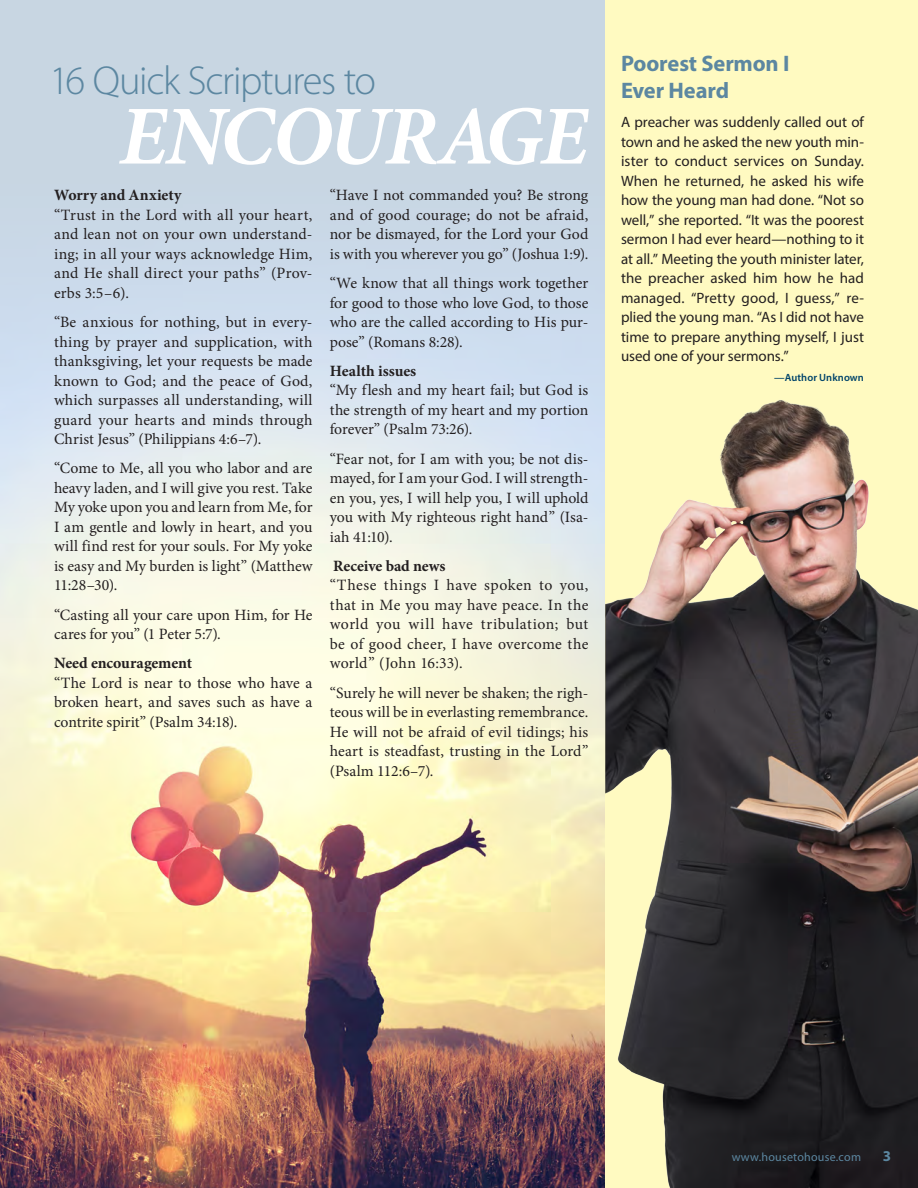
<style>
.page{position:relative;width:918px;height:1188px;background:#fff}
.page>*{position:absolute;margin:0;border:0;box-sizing:border-box;transform-origin:0 0}
.Body_Serif{font:italic 700 84px "Minion Pro";letter-spacing:-.03em;color:#fff}
.Body_Serif-2{font:300 40.5px "Myriad Pro";letter-spacing:-.035em;color:#5c87a1}
.Side_Article_Heading{font:700 22.5px/27px "Myriad Pro";letter-spacing:-.005em;color:#5c87a1}
.Body_Serif-3{font:15.75px/19.5px "Minion Pro";letter-spacing:.005em;color:#231f20;text-align:justify}
.Body_Serif-4{font:700 15.75px "Minion Pro";letter-spacing:-.005em;color:#231f20}
.Body_Sans-Serif{font:15px/19.5px "Myriad Pro";letter-spacing:-.005em;color:#231f20;text-align:justify}
.t1{font:700 15px "Myriad Pro";color:#5c87a1}
.t2{font:12px "Myriad Pro";letter-spacing:.02em;color:#5c87a1}
.Body_Sans-Serif-2{font:600 10.5px "Myriad Pro";letter-spacing:.01em;color:#00446a}
</style>
<div class="page">
<div style="left:0;top:0;width:608px;height:1188px;background:#c8d6e2"></div>
<img style="left:0;top:294px;width:605px;height:894px">
<div style="left:605px;top:0;width:313px;height:1188px;background:#fffac1"></div>
<img style="left:605px;top:400px;width:313px;height:788px">
<p class="Body_Serif-2" style="left:50px;top:56px;width:328px">16 Quick Scriptures to</p>
<p class="Body_Serif" style="left:119px;top:77px;width:470px">ENCOURAGE</p>
<p class="Body_Serif-4" style="left:54px;top:184px;width:129px">Worry and Anxiety</p>
<p class="Body_Serif-3" style="left:54px;top:205px;width:260px">“Trust in the Lord with all your heart, and lean not on your own understand&shy;ing; in all your ways acknowledge Him, and He shall direct your paths” (Prov&shy;erbs 3:5–6).</p>
<p class="Body_Serif-3" style="left:54px;top:312px;width:260px">“Be anxious for nothing, but in every&shy;thing by prayer and supplication, with thanksgiving, let your requests be made known to God; and the peace of God, which surpasses all understanding, will guard your hearts and minds through Christ Jesus” (Philippians 4:6–7).</p>
<p class="Body_Serif-3" style="left:54px;top:459px;width:260px">“Come to Me, all you who labor and are heavy laden, and I will give you rest. Take My yoke upon you and learn from Me, for I am gentle and lowly in heart, and you will find rest for your souls. For My yoke is easy and My burden is light” (Matthew 11:28–30).</p>
<p class="Body_Serif-3" style="left:54px;top:605px;width:260px">“Casting all your care upon Him, for He cares for you” (1 Peter 5:7).</p>
<p class="Body_Serif-4" style="left:54px;top:652px;width:140px">Need encouragement</p>
<p class="Body_Serif-3" style="left:54px;top:673px;width:260px">“The Lord is near to those who have a broken heart, and saves such as have a contrite spirit” (Psalm 34:18).</p>
<p class="Body_Serif-3" style="left:330px;top:186px;width:260px">“Have I not commanded you? Be strong and of good courage; do not be afraid, nor be dismayed, for the Lord your God is with you wherever you go” (Joshua 1:9).</p>
<p class="Body_Serif-3" style="left:330px;top:273px;width:260px">“We know that all things work together for good to those who love God, to those who are the called according to His pur&shy;pose” (Romans 8:28).</p>
<p class="Body_Serif-4" style="left:330px;top:360px;width:88px">Health issues</p>
<p class="Body_Serif-3" style="left:330px;top:381px;width:260px">“My flesh and my heart fail; but God is the strength of my heart and my portion forever” (Psalm 73:26).</p>
<p class="Body_Serif-3" style="left:330px;top:449px;width:260px">“Fear not, for I am with you; be not dis&shy;mayed, for I am your God. I will strength&shy;en you, yes, I will help you, I will uphold you with My righteous right hand” (Isa&shy;iah 41:10).</p>
<p class="Body_Serif-4" style="left:333px;top:555px;width:114px">Receive bad news</p>
<p class="Body_Serif-3" style="left:330px;top:576px;width:260px">“These things I have spoken to you, that in Me you may have peace. In the world you will have tribulation; but be of good cheer, I have overcome the world” (John 16:33).</p>
<p class="Body_Serif-3" style="left:330px;top:683px;width:260px">“Surely he will never be shaken; the righ&shy;teous will be in everlasting remembrance.<br>He will not be afraid of evil tidings; his heart is steadfast, trusting in the Lord” (Psalm 112:6–7).</p>
<p class="Side_Article_Heading" style="left:621px;top:49px;width:170px">Poorest Sermon I<br>Ever Heard</p>
<p class="Body_Sans-Serif" style="left:621px;top:112px;width:245px">A preacher was suddenly called out of town and he asked the new youth min&shy;ister to conduct services on Sunday.<br>When he returned, he asked his wife how the young man had done. “Not so well,” she reported. “It was the poorest sermon I had ever heard—nothing to it at all.” Meeting the youth minister later, the preacher asked him how he had managed. “Pretty good, I guess,” re&shy;plied the young man. “As I did not have time to prepare anything myself, I just used one of your sermons.”</p>
<p class="Body_Sans-Serif-2" style="left:774px;top:370px;width:91px">—Author Unknown</p>
<p class="t2" style="left:732px;top:1150px;width:131px">www.housetohouse.com</p>
<p class="t1" style="left:883px;top:1146px;width:10px">3</p>
</div>
